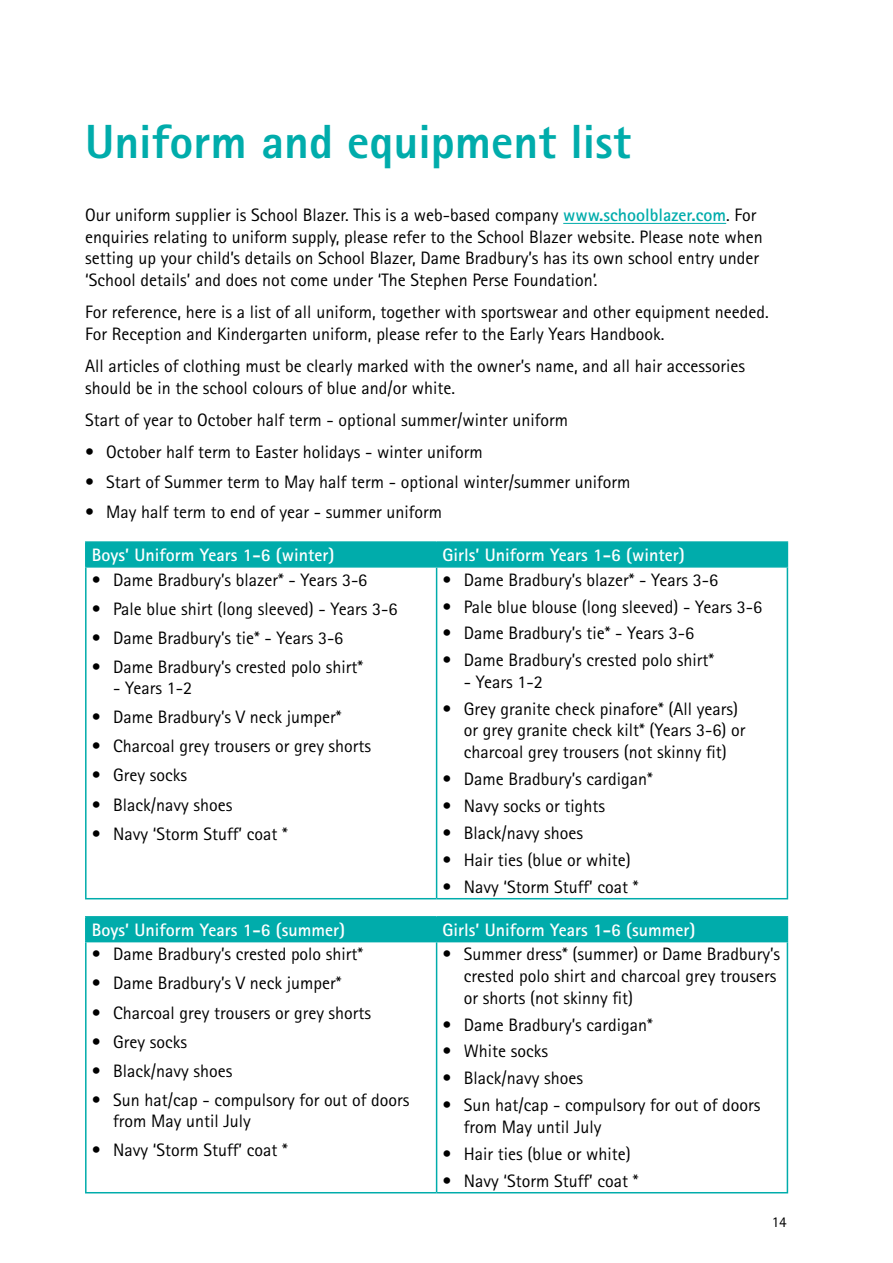
<style>
.page{position:relative;width:893px;height:1263px;background:#fff}
.page>*{position:absolute;margin:0;border:0;box-sizing:border-box;transform-origin:0 0}
.t1{font:800 48px "Rotis Sans Serif Std";color:#00acab}
.t2{font:18px/21.6px "Rotis Sans Serif Std";color:#000}
.t3{font:700 18px "Rotis Sans Serif Std";color:#fff}
.t4{font:15px "Rotis Sans Serif Std";color:#000}
.s1{font-weight:700;color:#00acab}
</style>
<div class="page">
<hr style="left:563px;top:223px;width:163px;height:1px;background:#00acab">
<hr style="left:85px;top:541px;width:352px;height:2px;background:#00acab">
<hr style="left:85px;top:543px;width:2px;height:23px;background:#00acab">
<hr style="left:437px;top:541px;width:351px;height:2px;background:#00acab">
<div style="left:87px;top:542px;width:701px;height:24px;background:#00acab"></div>
<hr style="left:85px;top:566px;width:352px;height:2px;background:#00acab">
<hr style="left:85px;top:568px;width:2px;height:330px;background:#00acab">
<hr style="left:437px;top:566px;width:351px;height:2px;background:#00acab">
<hr style="left:436px;top:568px;width:1px;height:330px;background:#00acab">
<hr style="left:787px;top:568px;width:1px;height:330px;background:#00acab">
<hr style="left:85px;top:898px;width:352px;height:1px;background:#00acab">
<hr style="left:437px;top:898px;width:351px;height:1px;background:#00acab">
<hr style="left:85px;top:916px;width:352px;height:1px;background:#00acab">
<hr style="left:85px;top:917px;width:2px;height:24px;background:#00acab">
<hr style="left:437px;top:916px;width:351px;height:1px;background:#00acab">
<div style="left:87px;top:917px;width:701px;height:24px;background:#00acab"></div>
<hr style="left:85px;top:941px;width:352px;height:1px;background:#00acab">
<hr style="left:85px;top:942px;width:2px;height:250px;background:#00acab">
<hr style="left:437px;top:941px;width:351px;height:1px;background:#00acab">
<hr style="left:436px;top:942px;width:1px;height:250px;background:#00acab">
<hr style="left:787px;top:942px;width:1px;height:250px;background:#00acab">
<hr style="left:85px;top:1192px;width:352px;height:1px;background:#00acab">
<hr style="left:437px;top:1192px;width:351px;height:1px;background:#00acab">
<h1 class="t1" style="left:85px;top:111px;width:547px">Uniform and equipment list</h1>
<p class="t2" style="left:85px;top:204px;width:679px">Our uniform supplier is School Blazer. This is a web-based company <span class="s1">www.schoolblazer.com</span>. For enquiries relating to uniform supply, please refer to the School Blazer website. Please note when setting up your child’s details on School Blazer, Dame Bradbury’s has its own school entry under ‘School details’ and does not come under ‘The Stephen Perse Foundation’.</p>
<p class="t2" style="left:85px;top:301px;width:685px">For reference, here is a list of all uniform, together with sportswear and other equipment needed.<br>For Reception and Kindergarten uniform, please refer to the Early Years Handbook.</p>
<p class="t2" style="left:85px;top:355px;width:662px">All articles of clothing must be clearly marked with the owner’s name, and all hair accessories should be in the school colours of blue and/or white.</p>
<p class="t2" style="left:85px;top:409px;width:485px">Start of year to October half term - optional summer/winter uniform</p>
<p class="t2" style="left:85px;top:441px;width:399px">• October half term to Easter holidays - winter uniform</p>
<p class="t2" style="left:85px;top:471px;width:547px">• Start of Summer term to May half term - optional winter/summer uniform</p>
<p class="t2" style="left:85px;top:501px;width:359px">• May half term to end of year - summer uniform</p>
<p class="t3" style="left:92px;top:543px;width:244px">Boys’ Uniform Years 1-6 (winter)</p>
<p class="t3" style="left:443px;top:543px;width:244px">Girls’ Uniform Years 1-6 (winter)</p>
<p class="t2" style="left:92px;top:569px;width:277px">• Dame Bradbury’s blazer* - Years 3-6</p>
<p class="t2" style="left:92px;top:598px;width:307px">• Pale blue shirt (long sleeved) - Years 3-6</p>
<p class="t2" style="left:92px;top:627px;width:253px">• Dame Bradbury’s tie* - Years 3-6</p>
<p class="t2" style="left:92px;top:656px;width:273px">• Dame Bradbury’s crested polo shirt*</p>
<p class="t2" style="left:113px;top:677px;width:80px">- Years 1-2</p>
<p class="t2" style="left:92px;top:706px;width:251px">• Dame Bradbury’s V neck jumper*</p>
<p class="t2" style="left:92px;top:735px;width:281px">• Charcoal grey trousers or grey shorts</p>
<p class="t2" style="left:92px;top:764px;width:97px">• Grey socks</p>
<p class="t2" style="left:92px;top:793px;width:142px">• Black/navy shoes</p>
<p class="t2" style="left:92px;top:822px;width:197px">• Navy ‘Storm Stuff’ coat *</p>
<p class="t2" style="left:443px;top:569px;width:277px">• Dame Bradbury’s blazer* - Years 3-6</p>
<p class="t2" style="left:443px;top:595px;width:321px">• Pale blue blouse (long sleeved) - Years 3-6</p>
<p class="t2" style="left:443px;top:622px;width:253px">• Dame Bradbury’s tie* - Years 3-6</p>
<p class="t2" style="left:443px;top:649px;width:273px">• Dame Bradbury’s crested polo shirt*</p>
<p class="t2" style="left:464px;top:671px;width:80px">- Years 1-2</p>
<p class="t2" style="left:464px;top:698px;width:283px;text-indent:-21px">• Grey granite check pinafore* (All years) or grey granite check kilt* (Years 3-6) or charcoal grey trousers (not skinny fit)</p>
<p class="t2" style="left:443px;top:768px;width:212px">• Dame Bradbury’s cardigan*</p>
<p class="t2" style="left:443px;top:795px;width:164px">• Navy socks or tights</p>
<p class="t2" style="left:443px;top:822px;width:142px">• Black/navy shoes</p>
<p class="t2" style="left:443px;top:849px;width:190px">• Hair ties (blue or white)</p>
<p class="t2" style="left:443px;top:876px;width:197px">• Navy ‘Storm Stuff’ coat *</p>
<p class="t3" style="left:92px;top:918px;width:255px">Boys’ Uniform Years 1-6 (summer)</p>
<p class="t3" style="left:443px;top:918px;width:254px">Girls’ Uniform Years 1-6 (summer)</p>
<p class="t2" style="left:92px;top:943px;width:273px">• Dame Bradbury’s crested polo shirt*</p>
<p class="t2" style="left:92px;top:972px;width:251px">• Dame Bradbury’s V neck jumper*</p>
<p class="t2" style="left:92px;top:1001px;width:281px">• Charcoal grey trousers or grey shorts</p>
<p class="t2" style="left:92px;top:1030px;width:97px">• Grey socks</p>
<p class="t2" style="left:92px;top:1059px;width:142px">• Black/navy shoes</p>
<p class="t2" style="left:113px;top:1088px;width:298px;text-indent:-21px">• Sun hat/cap - compulsory for out of doors from May until July</p>
<p class="t2" style="left:92px;top:1139px;width:197px">• Navy ‘Storm Stuff’ coat *</p>
<p class="t2" style="left:464px;top:943px;width:318px;text-indent:-21px">• Summer dress* (summer) or Dame Bradbury’s crested polo shirt and charcoal grey trousers or shorts (not skinny fit)</p>
<p class="t2" style="left:443px;top:1013px;width:212px">• Dame Bradbury’s cardigan*</p>
<p class="t2" style="left:443px;top:1040px;width:107px">• White socks</p>
<p class="t2" style="left:443px;top:1067px;width:142px">• Black/navy shoes</p>
<p class="t2" style="left:464px;top:1094px;width:298px;text-indent:-21px">• Sun hat/cap - compulsory for out of doors from May until July</p>
<p class="t2" style="left:443px;top:1143px;width:190px">• Hair ties (blue or white)</p>
<p class="t2" style="left:443px;top:1170px;width:197px">• Navy ‘Storm Stuff’ coat *</p>
<p class="t4" style="left:772px;top:1213px;width:16px">14</p>
</div>
